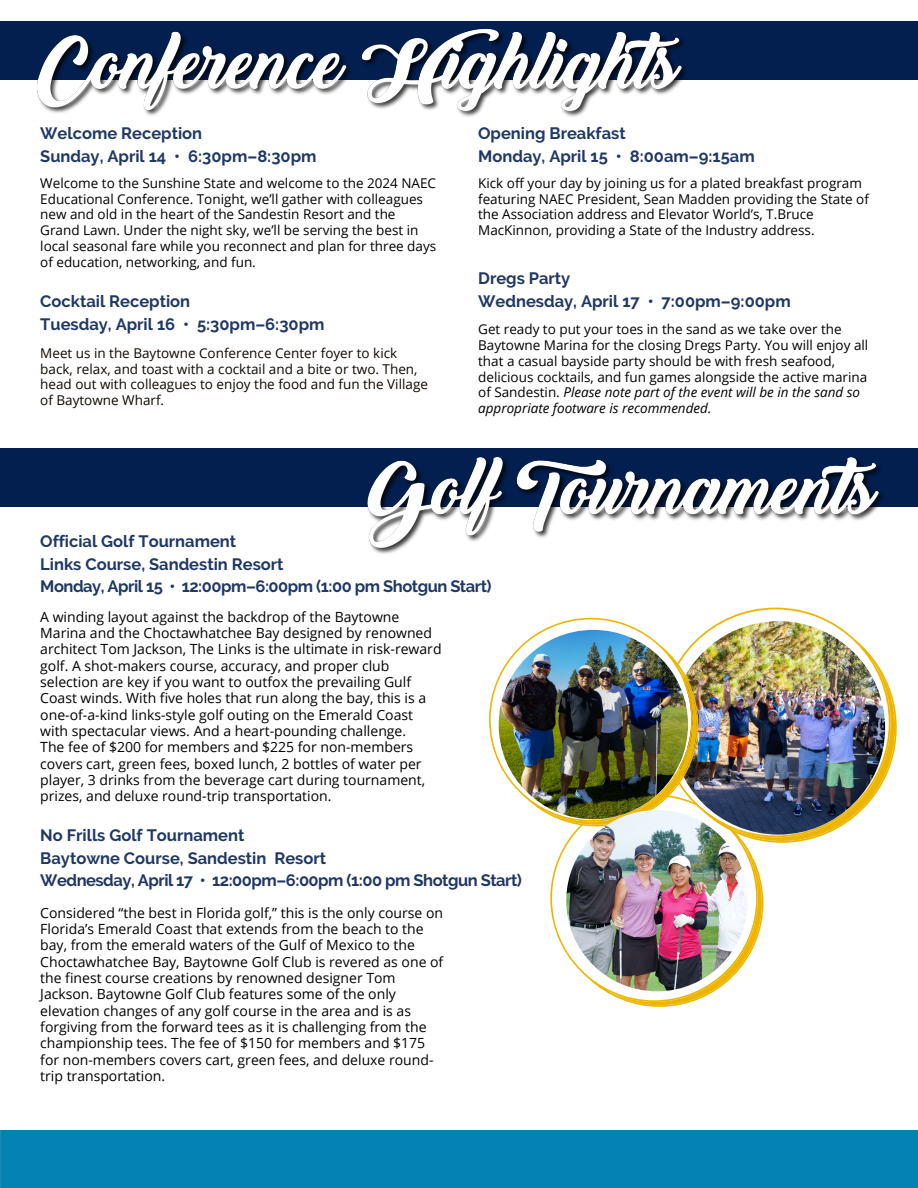
<style>
.page{position:relative;width:918px;height:1188px;background:#fff}
.page>*{position:absolute;margin:0;border:0;box-sizing:border-box;transform-origin:0 0}
.t1{font:700 16.5px/22.5px "Raleway";color:#203864}
.t2{font:13.95px/16.4px "Open Sans";color:#000}
.t3{font:13.5px/15.8px "Open Sans";color:#000}
.t4{font:13.5px/15.8px "Open Sans";color:#100801}
.s1{font-style:italic}
</style>
<div class="page">
<div style="left:0;top:22px;width:918px;height:58px;background:#021f4f"></div>
<div style="left:0;top:448px;width:918px;height:58px;background:#021f4f"></div>
<div style="left:0;top:1131px;width:918px;height:57px;background:#0383b4"></div>
<svg style="left:728px;top:608px;width:169px;height:140px"></svg>
<img style="left:489px;top:618px;width:406px;height:387px">
<img style="left:499px;top:630px;width:189px;height:189px;border-radius:50%">
<img style="left:566px;top:810px;width:182px;height:181px;border-radius:50%">
<img style="left:37px;top:28px;width:649px;height:89px">
<img style="left:362px;top:457px;width:526px;height:97px">
<p class="t1" style="left:40px;top:122px;width:278px">Welcome Reception<br>Sunday, April 14 • 6:30pm–8:30pm</p>
<p class="t3" style="left:40px;top:175px;width:398px">Welcome to the Sunshine State and welcome to the 2024 NAEC Educational Conference. Tonight, we’ll gather with colleagues new and old in the heart of the Sandestin Resort and the Grand Lawn. Under the night sky, we’ll be serving the best in local seasonal fare while you reconnect and plan for three days of education, networking, and fun.</p>
<p class="t1" style="left:40px;top:290px;width:286px">Cocktail Reception<br>Tuesday, April 16 • 5:30pm–6:30pm</p>
<p class="t4" style="left:40px;top:345px;width:389px">Meet us in the Baytowne Conference Center foyer to kick back, relax, and toast with a cocktail and a bite or two. Then, head out with colleagues to enjoy the food and fun the Village of Baytowne Wharf.</p>
<h2 class="t1" style="left:478px;top:122px;width:278px">Opening Breakfast<br>Monday, April 15 • 8:00am–9:15am</h2>
<h2 class="t3" style="left:478px;top:175px;width:392px">Kick off your day by joining us for a plated breakfast program featuring NAEC President, Sean Madden providing the State of the Association address and Elevator World’s, T.Bruce MacKinnon, providing a State of the Industry address.</h2>
<p class="t1" style="left:478px;top:267px;width:314px">Dregs Party<br>Wednesday, April 17 • 7:00pm–9:00pm</p>
<p class="t3" style="left:478px;top:321px;width:392px">Get ready to put your toes in the sand as we take over the Baytowne Marina for the closing Dregs Party. You will enjoy all that a casual bayside party should be with fresh seafood, delicious cocktails, and fun games alongside the active marina of Sandestin. <span class="s1">Please note part of the event will be in the sand so appropriate footware is recommended.</span></p>
<p class="t1" style="left:40px;top:530px;width:453px">Official Golf Tournament<br>Links Course, Sandestin Resort<br>Monday, April 15 • 12:00pm–6:00pm (1:00 pm Shotgun Start)</p>
<p class="t2" style="left:40px;top:608px;width:403px">A winding layout against the backdrop of the Baytowne Marina and the Choctawhatchee Bay designed by renowned architect Tom Jackson, The Links is the ultimate in risk-reward golf. A shot-makers course, accuracy, and proper club selection are key if you want to outfox the prevailing Gulf Coast winds. With five holes that run along the bay, this is a one-of-a-kind links-style golf outing on the Emerald Coast with spectacular views. And a heart-pounding challenge.</p>
<p class="t2" style="left:40px;top:739px;width:386px">The fee of $200 for members and $225 for non-members covers cart, green fees, boxed lunch, 2 bottles of water per player, 3 drinks from the beverage cart during tournament, prizes, and deluxe round-trip transportation.</p>
<p class="t1" style="left:40px;top:824px;width:483px">No Frills Golf Tournament<br>Baytowne Course, Sandestin Resort<br>Wednesday, April 17 • 12:00pm–6:00pm (1:00 pm Shotgun Start)</p>
<h2 class="t2" style="left:40px;top:904px;width:405px">Considered “the best in Florida golf,” this is the only course on Florida’s Emerald Coast that extends from the beach to the bay, from the emerald waters of the Gulf of Mexico to the Choctawhatchee Bay, Baytowne Golf Club is revered as one of the finest course creations by renowned designer Tom Jackson. Baytowne Golf Club features some of the only elevation changes of any golf course in the area and is as forgiving from the forward tees as it is challenging from the championship tees. The fee of $150 for members and $175 for non-members covers cart, green fees, and deluxe round&shy;trip transportation.</h2>
</div>
